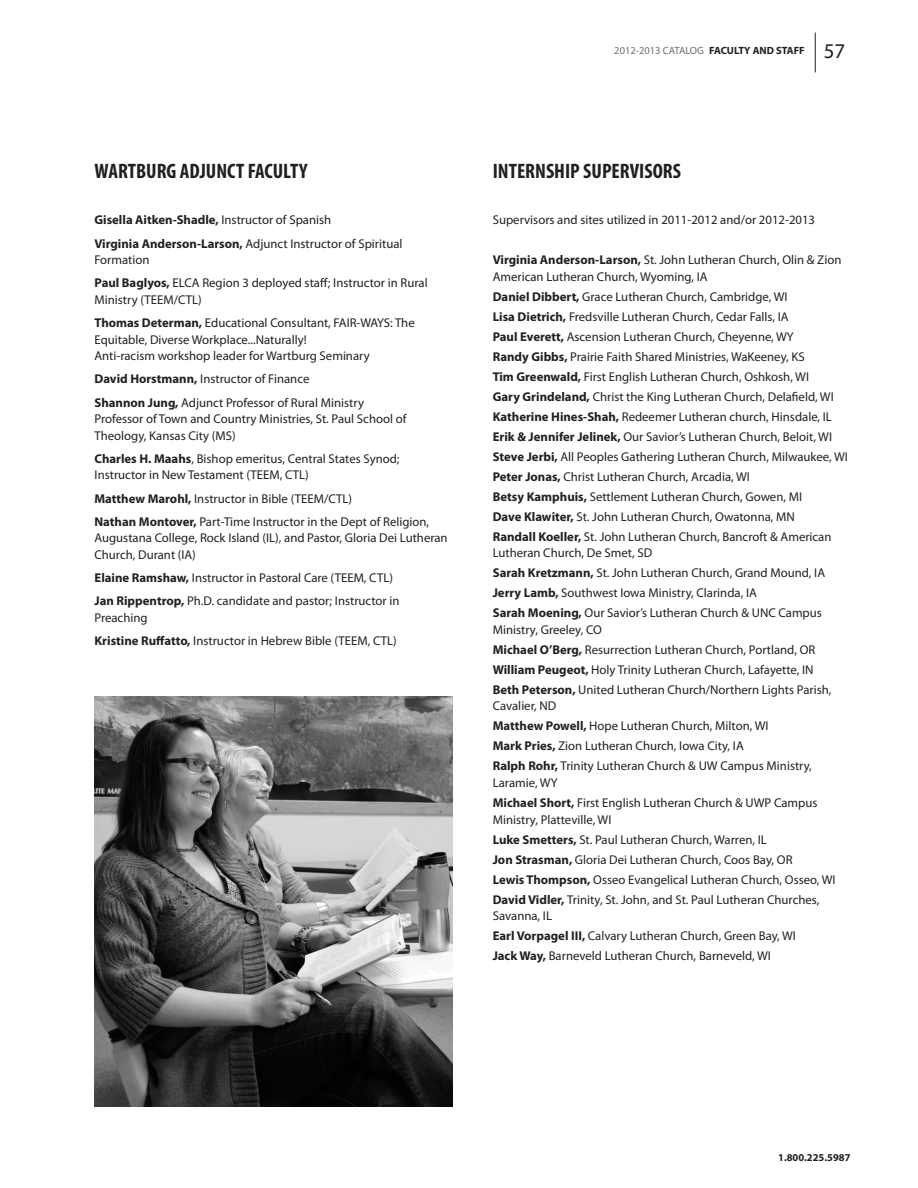
<style>
.page{position:relative;width:918px;height:1188px;background:#fff}
.page>*{position:absolute;margin:0;border:0;box-sizing:border-box;transform-origin:0 0}
.Medium_Header_14pt{font:700 condensed 21px "Myriad Pro";color:#231f20}
.t1{font:21px "Myriad Pro";color:#231f20}
.Body_Copy_8_5_11{font:12.75px/16.5px "Myriad Pro";color:#231f20}
.Body_Copy_8_5_11-2{font:700 12.75px "Myriad Pro";color:#231f20}
.t2{font:10.5px "Myriad Pro";color:#6c6d70}
.t3{font:700 10.5px "Myriad Pro";color:#231f20}
.s1{font-weight:400}
.s2{font-weight:700}
.s3{font-weight:700;color:#231f20}
</style>
<div class="page">
<hr style="left:815px;top:33px;width:1px;height:39px;background:#231f20">
<img style="left:94px;top:696px;width:358px;height:411px">
<p class="Medium_Header_14pt" style="left:94px;top:158px;width:214px">WARTBURG ADJUNCT FACULTY</p>
<p class="Body_Copy_8_5_11-2" style="left:94px;top:212px;width:238px">Gisella Aitken-Shadle, <span class="s1">Instructor of Spanish</span></p>
<p class="Body_Copy_8_5_11" style="left:94px;top:235px;width:310px"><span class="s2">Virginia Anderson-Larson,</span> Adjunct Instructor of Spiritual<br>Formation</p>
<p class="Body_Copy_8_5_11" style="left:94px;top:275px;width:335px"><span class="s2">Paul Baglyos,</span> ELCA Region 3 deployed staff; Instructor in Rural<br>Ministry (TEEM/CTL)</p>
<p class="Body_Copy_8_5_11" style="left:94px;top:314px;width:322px"><span class="s2">Thomas Determan,</span> Educational Consultant, FAIR-WAYS: The<br>Equitable, Diverse Workplace...Naturally!<br>Anti-racism workshop leader for Wartburg Seminary</p>
<p class="Body_Copy_8_5_11" style="left:94px;top:371px;width:216px"><span class="s2">David Horstmann,</span> Instructor of Finance</p>
<p class="Body_Copy_8_5_11" style="left:94px;top:394px;width:314px"><span class="s2">Shannon Jung,</span> Adjunct Professor of Rural Ministry<br>Professor of Town and Country Ministries, St. Paul School of<br>Theology, Kansas City (MS)</p>
<p class="Body_Copy_8_5_11" style="left:94px;top:450px;width:307px"><span class="s2">Charles H. Maahs</span>, Bishop emeritus, Central States Synod;<br>Instructor in New Testament (TEEM, CTL)</p>
<p class="Body_Copy_8_5_11" style="left:94px;top:490px;width:259px"><span class="s2">Matthew Marohl,</span> Instructor in Bible (TEEM/CTL)</p>
<p class="Body_Copy_8_5_11" style="left:94px;top:513px;width:355px"><span class="s2">Nathan Montover,</span> Part-Time Instructor in the Dept of Religion,<br>Augustana College, Rock Island (IL), and Pastor, Gloria Dei Lutheran<br>Church, Durant (IA)</p>
<p class="Body_Copy_8_5_11" style="left:94px;top:569px;width:300px"><span class="s2">Elaine Ramshaw,</span> Instructor in Pastoral Care (TEEM, CTL)</p>
<p class="Body_Copy_8_5_11" style="left:94px;top:593px;width:307px"><span class="s2">Jan Rippentrop,</span> Ph.D. candidate and pastor; Instructor in<br>Preaching</p>
<p class="Body_Copy_8_5_11" style="left:94px;top:632px;width:304px"><span class="s2">Kristine Ruffatto,</span> Instructor in Hebrew Bible (TEEM, CTL)</p>
<p class="t2" style="left:614px;top:44px;width:192px">2012-2013 CATALOG <span class="s3">FACULTY AND STAFF</span></p>
<h1 class="t1" style="left:824px;top:38px;width:23px">57</h1>
<p class="Medium_Header_14pt" style="left:493px;top:158px;width:190px">INTERNSHIP SUPERVISORS</p>
<p class="Body_Copy_8_5_11" style="left:493px;top:212px;width:324px">Supervisors and sites utilized in 2011-2012 and/or 2012-2013</p>
<p class="Body_Copy_8_5_11" style="left:493px;top:252px;width:350px"><span class="s2">Virginia Anderson-Larson,</span> St. John Lutheran Church, Olin &amp; Zion<br>American Lutheran Church, Wyoming, IA</p>
<p class="Body_Copy_8_5_11" style="left:493px;top:288px;width:296px"><span class="s2">Daniel Dibbert,</span> Grace Lutheran Church, Cambridge, WI</p>
<p class="Body_Copy_8_5_11" style="left:493px;top:308px;width:298px"><span class="s2">Lisa Dietrich,</span> Fredsville Lutheran Church, Cedar Falls, IA</p>
<p class="Body_Copy_8_5_11" style="left:493px;top:328px;width:303px"><span class="s2">Paul Everett,</span> Ascension Lutheran Church, Cheyenne, WY</p>
<p class="Body_Copy_8_5_11" style="left:493px;top:348px;width:314px"><span class="s2">Randy Gibbs,</span> Prairie Faith Shared Ministries, WaKeeney, KS</p>
<p class="Body_Copy_8_5_11" style="left:493px;top:368px;width:318px"><span class="s2">Tim Greenwald,</span> First English Lutheran Church, Oshkosh, WI</p>
<p class="Body_Copy_8_5_11" style="left:493px;top:388px;width:343px"><span class="s2">Gary Grindeland,</span> Christ the King Lutheran Church, Delafield, WI</p>
<p class="Body_Copy_8_5_11" style="left:493px;top:408px;width:341px"><span class="s2">Katherine Hines-Shah,</span> Redeemer Lutheran church, Hinsdale, IL</p>
<p class="Body_Copy_8_5_11" style="left:493px;top:428px;width:341px"><span class="s2">Erik &amp; Jennifer Jelinek,</span> Our Savior’s Lutheran Church, Beloit, WI</p>
<p class="Body_Copy_8_5_11" style="left:493px;top:448px;width:357px"><span class="s2">Steve Jerbi,</span> All Peoples Gathering Lutheran Church, Milwaukee, WI</p>
<p class="Body_Copy_8_5_11" style="left:493px;top:468px;width:259px"><span class="s2">Peter Jonas,</span> Christ Lutheran Church, Arcadia, WI</p>
<p class="Body_Copy_8_5_11" style="left:493px;top:488px;width:311px"><span class="s2">Betsy Kamphuis,</span> Settlement Lutheran Church, Gowen, MI</p>
<p class="Body_Copy_8_5_11" style="left:493px;top:508px;width:304px"><span class="s2">Dave Klawiter,</span> St. John Lutheran Church, Owatonna, MN</p>
<p class="Body_Copy_8_5_11" style="left:493px;top:528px;width:340px"><span class="s2">Randall Koeller,</span> St. John Lutheran Church, Bancroft &amp; American<br>Lutheran Church, De Smet, SD</p>
<p class="Body_Copy_8_5_11" style="left:493px;top:565px;width:334px"><span class="s2">Sarah Kretzmann,</span> St. John Lutheran Church, Grand Mound, IA</p>
<p class="Body_Copy_8_5_11" style="left:493px;top:585px;width:266px"><span class="s2">Jerry Lamb,</span> Southwest Iowa Ministry, Clarinda, IA</p>
<p class="Body_Copy_8_5_11" style="left:493px;top:605px;width:331px"><span class="s2">Sarah Moening,</span> Our Savior’s Lutheran Church &amp; UNC Campus<br>Ministry, Greeley, CO</p>
<p class="Body_Copy_8_5_11" style="left:493px;top:641px;width:324px"><span class="s2">Michael O’Berg,</span> Resurrection Lutheran Church, Portland, OR</p>
<p class="Body_Copy_8_5_11" style="left:493px;top:661px;width:322px"><span class="s2">William Peugeot,</span> Holy Trinity Lutheran Church, Lafayette, IN</p>
<p class="Body_Copy_8_5_11" style="left:493px;top:681px;width:340px"><span class="s2">Beth Peterson,</span> United Lutheran Church/Northern Lights Parish,<br>Cavalier, ND</p>
<p class="Body_Copy_8_5_11" style="left:493px;top:718px;width:277px"><span class="s2">Matthew Powell,</span> Hope Lutheran Church, Milton, WI</p>
<p class="Body_Copy_8_5_11" style="left:493px;top:738px;width:253px"><span class="s2">Mark Pries,</span> Zion Lutheran Church, Iowa City, IA</p>
<p class="Body_Copy_8_5_11" style="left:493px;top:758px;width:321px"><span class="s2">Ralph Rohr,</span> Trinity Lutheran Church &amp; UW Campus Ministry,<br>Laramie, WY</p>
<p class="Body_Copy_8_5_11" style="left:493px;top:794px;width:326px"><span class="s2">Michael Short,</span> First English Lutheran Church &amp; UWP Campus<br>Ministry, Platteville, WI</p>
<p class="Body_Copy_8_5_11" style="left:493px;top:831px;width:276px"><span class="s2">Luke Smetters,</span> St. Paul Lutheran Church, Warren, IL</p>
<p class="Body_Copy_8_5_11" style="left:493px;top:851px;width:301px"><span class="s2">Jon Strasman,</span> Gloria Dei Lutheran Church, Coos Bay, OR</p>
<p class="Body_Copy_8_5_11" style="left:493px;top:871px;width:344px"><span class="s2">Lewis Thompson,</span> Osseo Evangelical Lutheran Church, Osseo, WI</p>
<p class="Body_Copy_8_5_11" style="left:493px;top:891px;width:328px"><span class="s2">David Vidler,</span> Trinity, St. John, and St. Paul Lutheran Churches,<br>Savanna, IL</p>
<p class="Body_Copy_8_5_11" style="left:493px;top:927px;width:305px"><span class="s2">Earl Vorpagel III,</span> Calvary Lutheran Church, Green Bay, WI</p>
<p class="Body_Copy_8_5_11" style="left:493px;top:947px;width:280px"><span class="s2">Jack Way,</span> Barneveld Lutheran Church, Barneveld, WI</p>
<p class="t3" style="left:778px;top:1151px;width:74px">1.800.225.5987</p>
</div>
